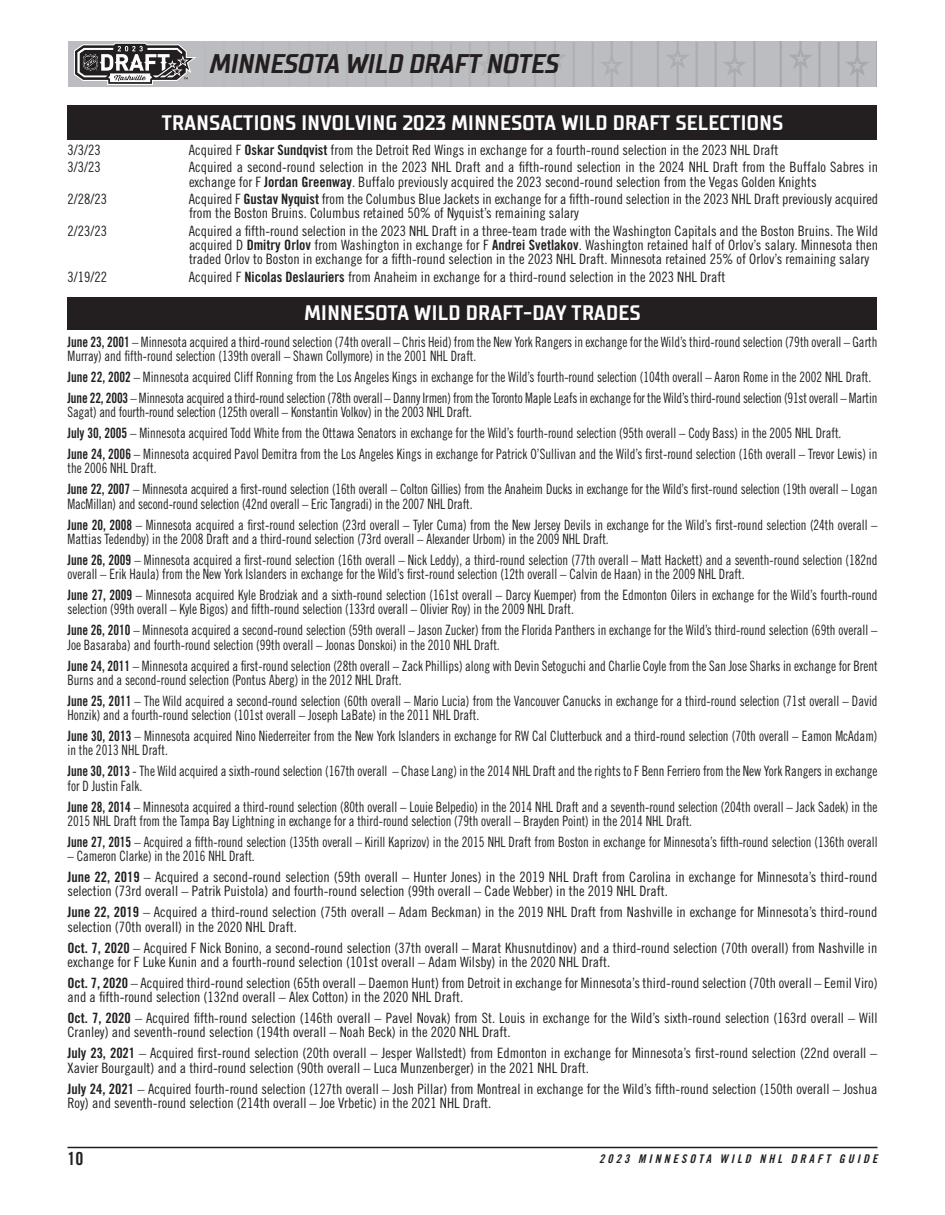
<style>
.page{position:relative;width:945px;height:1215px;background:#fff}
.page>*{position:absolute;margin:0;border:0;box-sizing:border-box;transform-origin:0 0}
.Page_Heads{font:italic 700 27px "TT Supermolot Condensed";color:#231f20}
.Subheads{font:700 21px "TT Supermolot Condensed";letter-spacing:.02em;color:#fff}
.t1{font:18px "Trade Gothic LT Std Bd Cn 20";color:#231f20}
.Stats{font:14.25px/14.2px "Trade Gothic LT Std Cn 18";color:#231f20;scale:.9 1}
.body_text{font:14.25px/14.2px "Trade Gothic LT Std Cn 18";color:#231f20}
.t2{font:12px "Trade Gothic LT Std Bd Cn 20 Obl";letter-spacing:.25em;color:#231f20}
.s1{font-family:"Trade Gothic LT Std Bd Cn 20"}
</style>
<div class="page">
<svg style="left:68px;top:41px;width:809px;height:45px;background:#b2b3b5"></svg>
<hr style="left:68px;top:1147px;width:810px;height:1px;background:#231f20">
<div style="left:68px;top:297px;width:810px;height:32px;background:#231f20"></div>
<div style="left:68px;top:105px;width:810px;height:34px;background:#231f20"></div>
<p class="Page_Heads" style="left:210px;top:48px;width:350px">MINNESOTA WILD DRAFT NOTES</p>
<p class="Subheads" style="left:162px;top:110px;width:623px">TRANSACTIONS INVOLVING 2023 MINNESOTA WILD DRAFT SELECTIONS</p>
<p class="body_text" style="left:68px;top:142px;width:35px">3/3/23</p>
<p class="body_text" style="left:189px;top:142px;width:591px">Acquired F <span class="s1">Oskar Sundqvist</span> from the Detroit Red Wings in exchange for a fourth-round selection in the 2023 NHL Draft</p>
<p class="body_text" style="left:68px;top:160px;width:35px">3/3/23</p>
<p class="body_text" style="left:189px;top:160px;width:691px">Acquired a second-round selection in the 2023 NHL Draft and a fifth-round selection in the 2024 NHL Draft from the Buffalo Sabres in exchange for F <span class="s1">Jordan Greenway</span>. Buffalo previously acquired the 2023 second-round selection from the Vegas Golden Knights</p>
<p class="body_text" style="left:68px;top:192px;width:41px">2/28/23</p>
<p class="body_text" style="left:189px;top:192px;width:691px">Acquired F <span class="s1">Gustav Nyquist</span> from the Columbus Blue Jackets in exchange for a fifth-round selection in the 2023 NHL Draft previously acquired from the Boston Bruins. Columbus retained 50% of Nyquist’s remaining salary</p>
<p class="body_text" style="left:68px;top:223px;width:41px">2/23/23</p>
<p class="body_text" style="left:189px;top:223px;width:691px;text-align:justify">Acquired a fifth-round selection in the 2023 NHL Draft in a three-team trade with the Washington Capitals and the Boston Bruins. The Wild acquired D <span class="s1">Dmitry Orlov</span> from Washington in exchange for F <span class="s1">Andrei Svetlakov</span>. Washington retained half of Orlov’s salary. Minnesota then traded Orlov to Boston in exchange for a fifth-round selection in the 2023 NHL Draft. Minnesota retained 25% of Orlov’s remaining salary</p>
<p class="body_text" style="left:68px;top:269px;width:41px">3/19/22</p>
<p class="body_text" style="left:189px;top:269px;width:538px">Acquired F <span class="s1">Nicolas Deslauriers</span> from Anaheim in exchange for a third-round selection in the 2023 NHL Draft</p>
<p class="Subheads" style="left:305px;top:301px;width:338px">MINNESOTA WILD DRAFT-DAY TRADES</p>
<p class="Stats" style="left:68px;top:334px;width:901px"><span class="s1">June 23, 2001</span> – Minnesota acquired a third-round selection (74th overall – Chris Heid) from the New York Rangers in exchange for the Wild’s third-round selection (79th overall – Garth<br>Murray) and fifth-round selection (139th overall – Shawn Collymore) in the 2001 NHL Draft.</p>
<p class="Stats" style="left:68px;top:369px;width:895px"><span class="s1">June 22, 2002</span> – Minnesota acquired Cliff Ronning from the Los Angeles Kings in exchange for the Wild’s fourth-round selection (104th overall – Aaron Rome in the 2002 NHL Draft.</p>
<p class="Stats" style="left:68px;top:390px;width:901px"><span class="s1">June 22, 2003</span> – Minnesota acquired a third-round selection (78th overall – Danny Irmen) from the Toronto Maple Leafs in exchange for the Wild’s third-round selection (91st overall – Martin<br>Sagat) and fourth-round selection (125th overall – Konstantin Volkov) in the 2003 NHL Draft.</p>
<p class="Stats" style="left:68px;top:426px;width:861px"><span class="s1">July 30, 2005</span> – Minnesota acquired Todd White from the Ottawa Senators in exchange for the Wild’s fourth-round selection (95th overall – Cody Bass) in the 2005 NHL Draft.</p>
<p class="Stats" style="left:68px;top:447px;width:901px"><span class="s1">June 24, 2006</span> – Minnesota acquired Pavol Demitra from the Los Angeles Kings in exchange for Patrick O’Sullivan and the Wild’s first-round selection (16th overall – Trevor Lewis) in the 2006 NHL Draft.</p>
<p class="Stats" style="left:68px;top:482px;width:901px"><span class="s1">June 22, 2007</span> – Minnesota acquired a first-round selection (16th overall – Colton Gillies) from the Anaheim Ducks in exchange for the Wild’s first-round selection (19th overall – Logan<br>MacMillan) and second-round selection (42nd overall – Eric Tangradi) in the 2007 NHL Draft.</p>
<p class="Stats" style="left:68px;top:517px;width:902px"><span class="s1">June 20, 2008</span> – Minnesota acquired a first-round selection (23rd overall – Tyler Cuma) from the New Jersey Devils in exchange for the Wild’s first-round selection (24th overall –<br>Mattias Tedendby) in the 2008 Draft and a third-round selection (73rd overall – Alexander Urbom) in the 2009 NHL Draft.</p>
<p class="Stats" style="left:68px;top:552px;width:902px"><span class="s1">June 26, 2009</span> – Minnesota acquired a first-round selection (16th overall – Nick Leddy), a third-round selection (77th overall – Matt Hackett) and a seventh-round selection (182nd overall – Erik Haula) from the New York Islanders in exchange for the Wild’s first-round selection (12th overall – Calvin de Haan) in the 2009 NHL Draft.</p>
<p class="Stats" style="left:68px;top:588px;width:902px"><span class="s1">June 27, 2009</span> – Minnesota acquired Kyle Brodziak and a sixth-round selection (161st overall – Darcy Kuemper) from the Edmonton Oilers in exchange for the Wild’s fourth-round selection (99th overall – Kyle Bigos) and fifth-round selection (133rd overall – Olivier Roy) in the 2009 NHL Draft.</p>
<p class="Stats" style="left:68px;top:623px;width:901px"><span class="s1">June 26, 2010</span> – Minnesota acquired a second-round selection (59th overall – Jason Zucker) from the Florida Panthers in exchange for the Wild’s third-round selection (69th overall –<br>Joe Basaraba) and fourth-round selection (99th overall – Joonas Donskoi) in the 2010 NHL Draft.</p>
<p class="Stats" style="left:68px;top:658px;width:902px"><span class="s1">June 24, 2011</span> – Minnesota acquired a first-round selection (28th overall – Zack Phillips) along with Devin Setoguchi and Charlie Coyle from the San Jose Sharks in exchange for Brent<br>Burns and a second-round selection (Pontus Aberg) in the 2012 NHL Draft.</p>
<p class="Stats" style="left:68px;top:693px;width:902px"><span class="s1">June 25, 2011</span> – The Wild acquired a second-round selection (60th overall – Mario Lucia) from the Vancouver Canucks in exchange for a third-round selection (71st overall – David<br>Honzik) and a fourth-round selection (101st overall – Joseph LaBate) in the 2011 NHL Draft.</p>
<p class="Stats" style="left:68px;top:729px;width:901px"><span class="s1">June 30, 2013</span> – Minnesota acquired Nino Niederreiter from the New York Islanders in exchange for RW Cal Clutterbuck and a third-round selection (70th overall – Eamon McAdam) in the 2013 NHL Draft.</p>
<p class="Stats" style="left:68px;top:764px;width:901px"><span class="s1">June 30, 2013</span> - The Wild acquired a sixth-round selection (167th overall – Chase Lang) in the 2014 NHL Draft and the rights to F Benn Ferriero from the New York Rangers in exchange for D Justin Falk.</p>
<p class="Stats" style="left:68px;top:799px;width:901px"><span class="s1">June 28, 2014</span> – Minnesota acquired a third-round selection (80th overall – Louie Belpedio) in the 2014 NHL Draft and a seventh-round selection (204th overall – Jack Sadek) in the<br>2015 NHL Draft from the Tampa Bay Lightning in exchange for a third-round selection (79th overall – Brayden Point) in the 2014 NHL Draft.</p>
<p class="Stats" style="left:68px;top:834px;width:902px"><span class="s1">June 27, 2015</span> – Acquired a fifth-round selection (135th overall – Kirill Kaprizov) in the 2015 NHL Draft from Boston in exchange for Minnesota’s fifth-round selection (136th overall</p>
<p class="Stats" style="left:68px;top:849px;width:210px">– Cameron Clarke) in the 2016 NHL Draft.</p>
<p class="body_text" style="left:68px;top:870px;width:812px"><span class="s1">June 22, 2019</span> – Acquired a second-round selection (59th overall – Hunter Jones) in the 2019 NHL Draft from Carolina in exchange for Minnesota’s third-round selection (73rd overall – Patrik Puistola) and fourth-round selection (99th overall – Cade Webber) in the 2019 NHL Draft.</p>
<p class="body_text" style="left:68px;top:905px;width:811px"><span class="s1">June 22, 2019</span> – Acquired a third-round selection (75th overall – Adam Beckman) in the 2019 NHL Draft from Nashville in exchange for Minnesota’s third-round selection (70th overall) in the 2020 NHL Draft.</p>
<p class="body_text" style="left:68px;top:940px;width:811px"><span class="s1">Oct. 7, 2020</span> – Acquired F Nick Bonino, a second-round selection (37th overall – Marat Khusnutdinov) and a third-round selection (70th overall) from Nashville in exchange for F Luke Kunin and a fourth-round selection (101st overall – Adam Wilsby) in the 2020 NHL Draft.</p>
<p class="body_text" style="left:68px;top:975px;width:812px"><span class="s1">Oct. 7, 2020</span> – Acquired third-round selection (65th overall – Daemon Hunt) from Detroit in exchange for Minnesota’s third-round selection (70th overall – Eemil Viro) and a fifth-round selection (132nd overall – Alex Cotton) in the 2020 NHL Draft.</p>
<p class="body_text" style="left:68px;top:1011px;width:812px"><span class="s1">Oct. 7, 2020</span> – Acquired fifth-round selection (146th overall – Pavel Novak) from St. Louis in exchange for the Wild’s sixth-round selection (163rd overall – Will<br>Cranley) and seventh-round selection (194th overall – Noah Beck) in the 2020 NHL Draft.</p>
<p class="body_text" style="left:68px;top:1046px;width:811px"><span class="s1">July 23, 2021</span> – Acquired first-round selection (20th overall – Jesper Wallstedt) from Edmonton in exchange for Minnesota’s first-round selection (22nd overall –<br>Xavier Bourgault) and a third-round selection (90th overall – Luca Munzenberger) in the 2021 NHL Draft.</p>
<p class="body_text" style="left:68px;top:1081px;width:811px"><span class="s1">July 24, 2021</span> – Acquired fourth-round selection (127th overall – Josh Pillar) from Montreal in exchange for the Wild’s fifth-round selection (150th overall – Joshua<br>Roy) and seventh-round selection (214th overall – Joe Vrbetic) in the 2021 NHL Draft.</p>
<p class="t1" style="left:68px;top:1148px;width:17px">10</p>
<p class="t2" style="left:599px;top:1151px;width:280px">2023 MINNESOTA WILD NHL DRAFT GUIDE</p>
</div>
